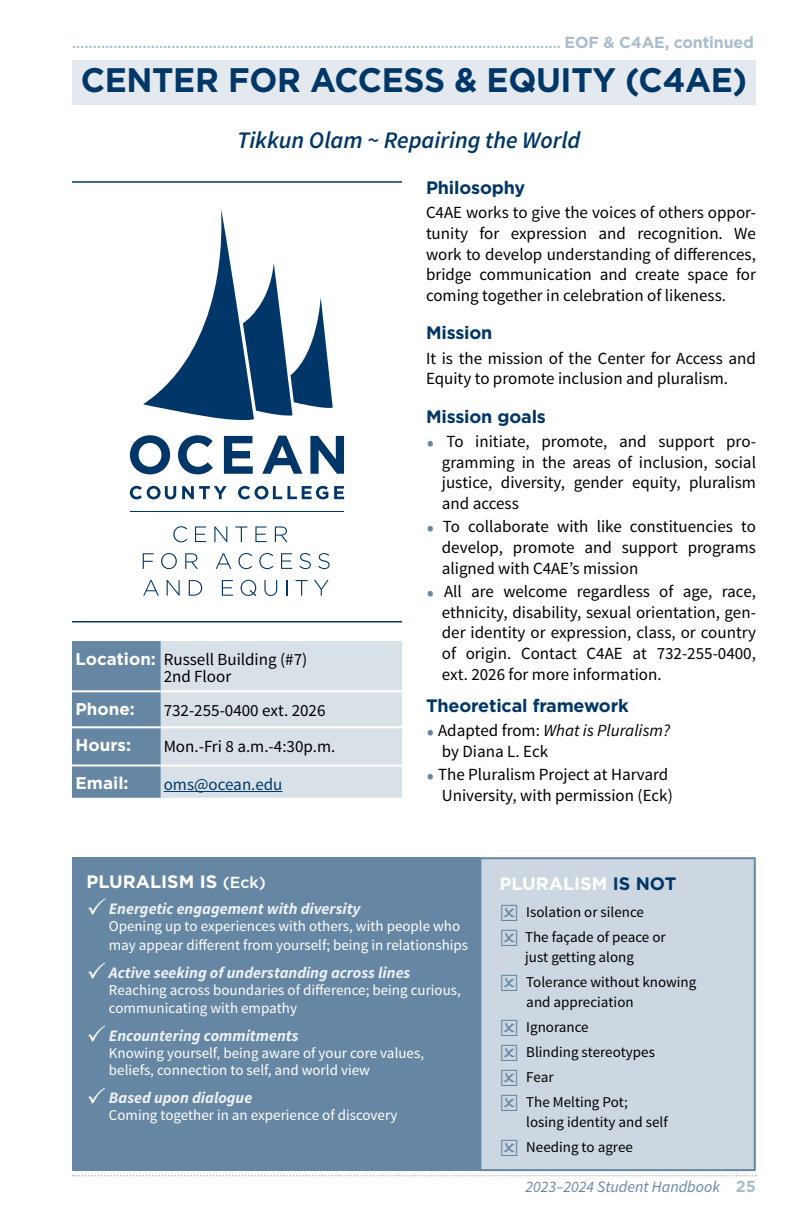
<style>
.page{position:relative;width:792px;height:1224px;background:#fff}
.page>*{position:absolute;margin:0;border:0;box-sizing:border-box;transform-origin:0 0}
.t1{font:700 34px "Gotham";letter-spacing:-.01em;color:#003767}
.t2{font:italic 600 23.8px "Source Sans Pro";color:#003767}
.t3{font:700 18px "Gotham";letter-spacing:-.01em;color:#003767}
.t4{font:700 18px "Gotham";color:#fff}
.t5{font:17px/20.6px "Source Sans Pro";color:#000;text-align:justify}
.t6{font:700 17px "Gotham";color:#fff}
.t7{font:17px "Source Sans Pro";color:#003767}
.t8{font:500 16px "Gotham";color:#abbdcd}
.t9{font:italic 700 16px "Source Sans Pro";color:#edf1f4}
.t10{font:italic 16px "Source Sans Pro";color:#6687a4}
.t11{font:15px/17.2px "Source Sans Pro";color:#fff}
.t12{font:15px/25px "Source Sans Pro";color:#000}
.s1{font-weight:700}
.s2{font-family:"Gotham";font-weight:700;color:#fff}
.s3{font-size:23.8px;color:#6687a4}
.s4{font-style:italic}
.s5{font-weight:500;font-size:16px}
.s6{color:#003767}
.s7{font-family:"Gotham";font-weight:700;font-style:normal;color:#abbdcd}
</style>
<div class="page">
<svg style="left:130px;top:435px;width:40px;height:39px"></svg>
<svg style="left:178px;top:435px;width:35px;height:39px"></svg>
<svg style="left:224px;top:436px;width:29px;height:38px"></svg>
<svg style="left:262px;top:436px;width:40px;height:38px"></svg>
<svg style="left:310px;top:436px;width:34px;height:38px"></svg>
<svg style="left:130px;top:486px;width:46px;height:13px"></svg>
<svg style="left:182px;top:486px;width:45px;height:13px"></svg>
<svg style="left:238px;top:486px;width:90px;height:13px"></svg>
<svg style="left:334px;top:486px;width:10px;height:13px"></svg>
<svg style="left:143px;top:209px;width:190px;height:211px"></svg>
<hr style="left:130px;top:511px;width:214px;height:1px;background:#003768">
<svg style="left:173px;top:526px;width:14px;height:16px"></svg>
<svg style="left:195px;top:526px;width:11px;height:16px"></svg>
<svg style="left:214px;top:526px;width:13px;height:16px"></svg>
<svg style="left:235px;top:526px;width:12px;height:16px"></svg>
<svg style="left:255px;top:526px;width:12px;height:16px"></svg>
<svg style="left:275px;top:526px;width:13px;height:16px"></svg>
<svg style="left:143px;top:553px;width:11px;height:16px"></svg>
<svg style="left:161px;top:553px;width:16px;height:16px"></svg>
<svg style="left:185px;top:553px;width:13px;height:16px"></svg>
<svg style="left:216px;top:553px;width:15px;height:16px"></svg>
<svg style="left:238px;top:553px;width:14px;height:16px"></svg>
<svg style="left:259px;top:553px;width:14px;height:16px"></svg>
<svg style="left:281px;top:553px;width:11px;height:16px"></svg>
<svg style="left:299px;top:553px;width:12px;height:16px"></svg>
<svg style="left:318px;top:553px;width:12px;height:16px"></svg>
<svg style="left:143px;top:580px;width:16px;height:16px"></svg>
<svg style="left:167px;top:580px;width:13px;height:16px"></svg>
<svg style="left:189px;top:580px;width:13px;height:16px"></svg>
<svg style="left:222px;top:580px;width:11px;height:16px"></svg>
<svg style="left:241px;top:580px;width:15px;height:16px"></svg>
<svg style="left:264px;top:580px;width:13px;height:16px"></svg>
<svg style="left:286px;top:580px;width:1px;height:16px"></svg>
<svg style="left:296px;top:580px;width:12px;height:16px"></svg>
<svg style="left:314px;top:580px;width:15px;height:16px"></svg>
<hr style="left:72px;top:181px;width:330px;height:2px;background:#003767">
<hr style="left:72px;top:621px;width:330px;height:1px;background:#003767">
<svg style="left:73px;top:1175px;width:683px;height:1px"></svg>
<svg style="left:72px;top:641px;width:330px;height:157px;background:#bac8d5"></svg>
<hr style="left:72px;top:690px;width:89px;height:2px;background:#fff">
<hr style="left:161px;top:690px;width:241px;height:2px;background:#fff">
<hr style="left:72px;top:726px;width:89px;height:2px;background:#fff">
<hr style="left:161px;top:726px;width:241px;height:2px;background:#fff">
<hr style="left:72px;top:765px;width:89px;height:2px;background:#fff">
<hr style="left:161px;top:765px;width:241px;height:2px;background:#fff">
<hr style="left:164px;top:791px;width:119px;height:1px;background:#003767">
<div style="left:72px;top:857px;width:408px;height:314px;background:#6687a4"></div>
<div style="left:480px;top:858px;width:275px;height:312px;background:#ccd7e1"></div>
<div style="left:479px;top:857px;width:277px;height:314px;border:2px solid #6687a4"></div>
<div style="left:72px;top:60px;width:684px;height:45px;background:#e3e9ee"></div>
<p class="t8" style="left:72px;top:34px;width:684px">...................................................................................................................... <span class="s1">EOF &amp; C4AE, continued</span></p>
<h1 class="t1" style="left:81px;top:60px;width:668px">CENTER FOR ACCESS &amp; EQUITY (C4AE)</h1>
<h2 class="t2" style="left:237px;top:125px;width:345px">Tikkun Olam ~ Repairing the World</h2>
<p class="t5" style="left:164px;top:651px;width:145px;line-height:17px;text-indent:-88px"><span class="s2">Location:</span> Russell Building (#7)<br>2nd Floor</p>
<p class="t6" style="left:76px;top:699px;width:61px">Phone:</p>
<p class="t5" style="left:164px;top:700px;width:163px">732-255-0400 ext. 2026</p>
<p class="t6" style="left:76px;top:735px;width:57px">Hours:</p>
<p class="t5" style="left:164px;top:736px;width:173px">Mon.-Fri 8 a.m.-4:30p.m.</p>
<p class="t6" style="left:76px;top:774px;width:54px">Email:</p>
<p class="t7" style="left:164px;top:774px;width:120px">oms@ocean.edu</p>
<p class="t3" style="left:426px;top:177px;width:101px">Philosophy</p>
<p class="t5" style="left:426px;top:203px;width:332px">C4AE works to give the voices of others oppor&shy;tunity for expression and recognition. We work to develop understanding of differences, bridge communication and create space for coming together in celebration of likeness.</p>
<p class="t3" style="left:426px;top:323px;width:68px">Mission</p>
<p class="t5" style="left:426px;top:348px;width:332px">It is the mission of the Center for Access and<br>Equity to promote inclusion and pluralism.</p>
<p class="t3" style="left:426px;top:406px;width:122px">Mission goals</p>
<p class="t5" style="left:442px;top:431px;width:316px;text-indent:-15px"><span class="s3">•</span> To initiate, promote, and support pro&shy;gramming in the areas of inclusion, social justice, diversity, gender equity, pluralism and access</p>
<p class="t5" style="left:442px;top:517px;width:316px;text-indent:-15px"><span class="s3">•</span> To collaborate with like constituencies to develop, promote and support programs aligned with C4AE’s mission</p>
<p class="t5" style="left:442px;top:581px;width:316px;text-indent:-15px"><span class="s3">•</span> All are welcome regardless of age, race, ethnicity, disability, sexual orientation, gen&shy;der identity or expression, class, or country of origin. Contact C4AE at 732-255-0400, ext. 2026 for more information.</p>
<p class="t3" style="left:426px;top:695px;width:204px">Theoretical framework</p>
<p class="t5" style="left:442px;top:721px;width:230px;text-indent:-15px"><span class="s3">•</span> Adapted from: <span class="s4">What is Pluralism? </span>by Diana L. Eck</p>
<p class="t5" style="left:427px;top:765px;width:248px;text-align:right"><span class="s3">•</span> The Pluralism Project at Harvard<br>University, with permission (Eck)</p>
<p class="t4" style="left:86px;top:872px;width:181px">PLURALISM IS <span class="s5">(Eck)</span></p>
<p class="t9" style="left:109px;top:898px;width:253px">Energetic engagement with diversity</p>
<p class="t11" style="left:109px;top:917px;width:361px;line-height:19px">Opening up to experiences with others, with people who may appear different from yourself; being in relationships</p>
<p class="t9" style="left:109px;top:963px;width:303px">Active seeking of understanding across lines</p>
<p class="t11" style="left:109px;top:982px;width:354px">Reaching across boundaries of difference; being curious, communicating with empathy</p>
<p class="t9" style="left:109px;top:1025px;width:191px">Encountering commitments</p>
<p class="t11" style="left:109px;top:1045px;width:317px">Knowing yourself, being aware of your core values, beliefs, connection to self, and world view</p>
<p class="t9" style="left:109px;top:1088px;width:145px">Based upon dialogue</p>
<p class="t11" style="left:109px;top:1107px;width:290px">Coming together in an experience of discovery</p>
<p class="t4" style="left:499px;top:874px;width:178px">PLURALISM <span class="s6">IS NOT</span></p>
<p class="t12" style="left:525px;top:900px;width:142px">Isolation or silence<br>The façade of peace or</p>
<p class="t12" style="left:525px;top:945px;width:173px">just getting along<br>Tolerance without knowing</p>
<p class="t12" style="left:526px;top:990px;width:130px">and appreciation<br>Ignorance<br>Blinding stereotypes<br>Fear<br>The Melting Pot;</p>
<p class="t12" style="left:526px;top:1110px;width:143px">losing identity and self<br>Needing to agree</p>
<p class="t10" style="left:525px;top:1177px;width:232px">2023–2024 Student Handbook <span class="s7">25</span></p>
</div>
